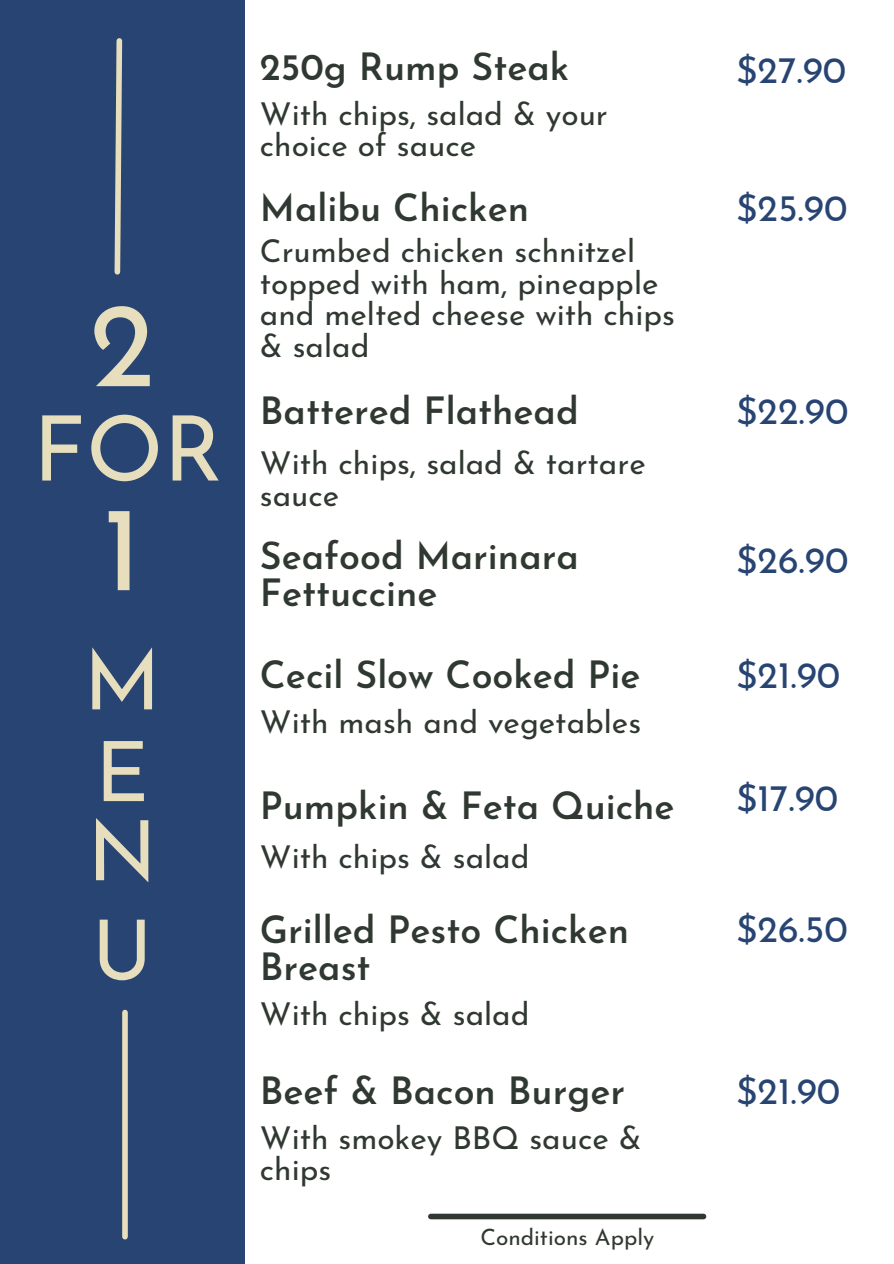
<style>
.page{position:relative;width:894px;height:1264px;background:#fff}
.page>*{position:absolute;margin:0;border:0;box-sizing:border-box;transform-origin:0 0}
.t1{font:120.15px "Josefin Sans";color:#e6debd}
.t2{font:90.15px "Josefin Sans";color:#e6debd}
.t3{font:82.95px "Josefin Sans";color:#e6debd}
.t4{font:600 37.5px/37.2px "Josefin Sans";color:#303931}
.t5{font:37.5px "Josefin Sans";color:#274472}
.t6{font:31.5px/31.5px "Josefin Sans";color:#303931}
.t7{font:22.5px "Josefin Sans";color:#303931}
</style>
<div class="page">
<div style="left:0;top:0;width:244px;height:1263px;background:#274472"></div>
<svg style="left:114px;top:38px;width:9px;height:237px"></svg>
<div style="left:122px;top:1012px;width:6px;height:224px;background:#e6debd"></div>
<div style="left:430px;top:1213px;width:273px;height:6px;background:#303931"></div>
<p class="t1" style="left:89px;top:296px;width:67px">2</p>
<p class="t2" style="left:33px;top:413px;width:191px">FOR</p>
<p class="t1" style="left:102px;top:500px;width:41px">1</p>
<p class="t3" style="left:84px;top:647px;width:78px">M</p>
<p class="t3" style="left:95px;top:738px;width:56px">E</p>
<p class="t3" style="left:87px;top:818px;width:71px">N</p>
<p class="t3" style="left:92px;top:917px;width:62px">U</p>
<p class="t4" style="left:260px;top:52px;width:311px">250g Rump Steak</p>
<p class="t6" style="left:260px;top:101px;width:349px">With chips, salad &amp; your choice of sauce</p>
<p class="t4" style="left:260px;top:193px;width:270px">Malibu Chicken</p>
<p class="t6" style="left:260px;top:239px;width:416px">Crumbed chicken schnitzel topped with ham, pineapple and melted cheese with chips &amp; salad</p>
<p class="t4" style="left:260px;top:396px;width:320px">Battered Flathead</p>
<p class="t6" style="left:260px;top:450px;width:387px">With chips, salad &amp; tartare sauce</p>
<p class="t4" style="left:260px;top:541px;width:320px">Seafood Marinara<br>Fettuccine</p>
<p class="t4" style="left:260px;top:659px;width:382px">Cecil Slow Cooked Pie</p>
<p class="t6" style="left:260px;top:709px;width:383px">With mash and vegetables</p>
<p class="t4" style="left:260px;top:790px;width:416px">Pumpkin &amp; Feta Quiche</p>
<p class="t6" style="left:260px;top:844px;width:271px">With chips &amp; salad</p>
<p class="t4" style="left:260px;top:914px;width:370px">Grilled Pesto Chicken<br>Breast</p>
<p class="t6" style="left:260px;top:1001px;width:271px">With chips &amp; salad</p>
<p class="t4" style="left:260px;top:1076px;width:366px">Beef &amp; Bacon Burger</p>
<p class="t6" style="left:260px;top:1125px;width:383px">With smokey BBQ sauce &amp; chips</p>
<p class="t7" style="left:480px;top:1228px;width:175px">Conditions Apply</p>
<p class="t5" style="left:736px;top:55px;width:112px">$27.90</p>
<p class="t5" style="left:736px;top:193px;width:113px">$25.90</p>
<p class="t5" style="left:736px;top:396px;width:114px">$22.90</p>
<p class="t5" style="left:736px;top:544px;width:114px">$26.90</p>
<p class="t5" style="left:736px;top:659px;width:106px">$21.90</p>
<p class="t5" style="left:736px;top:783px;width:103px">$17.90</p>
<p class="t5" style="left:736px;top:913px;width:113px">$26.50</p>
<p class="t5" style="left:736px;top:1076px;width:106px">$21.90</p>
</div>
